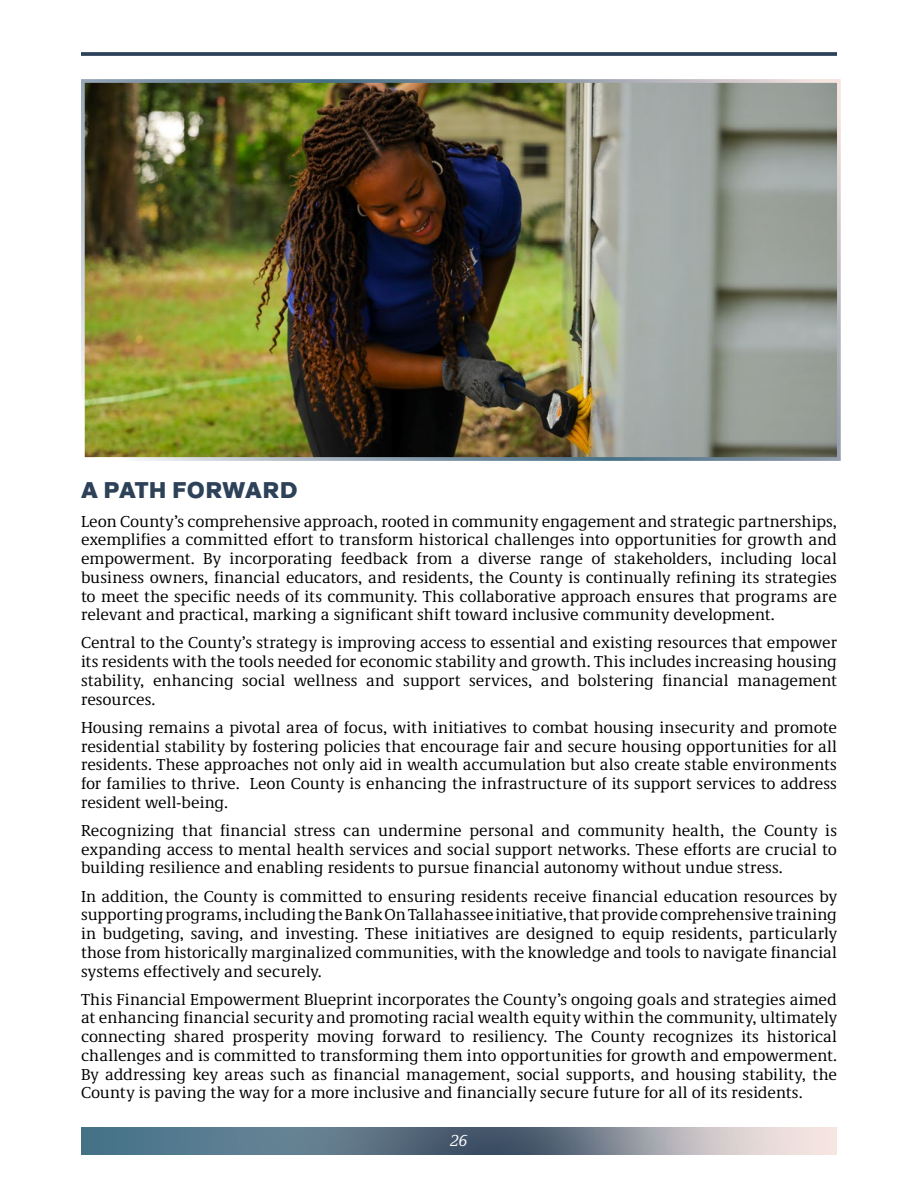
<style>
.page{position:relative;width:918px;height:1188px;background:#fff}
.page>*{position:absolute;margin:0;border:0;box-sizing:border-box;transform-origin:0 0}
.Heading_1{font:900 22.5px "Embarcadero MVB Pro";letter-spacing:.01em;color:#2d4259}
.Body_Text{font:16.5px/18.8px "Demos Next Pro";color:#000;text-align:justify}
.t1{font:italic 16.5px "Demos Next Pro";color:#fff}
</style>
<div class="page">
<img style="left:86px;top:84px;width:750px;height:372px">
<div style="left:81px;top:79px;width:760px;height:382px;border:4px solid #fff"></div>
<svg style="left:81px;top:52px;width:756px;height:4px;background:#394d63"></svg>
<img style="left:81px;top:1127px;width:756px;height:27px">
<p class="Heading_1" style="left:81px;top:474px;width:218px">A PATH FORWARD</p>
<p class="Body_Text" style="left:81px;top:511px;width:758px">Leon County’s comprehensive approach, rooted in community engagement and strategic partnerships, exemplifies a committed effort to transform historical challenges into opportunities for growth and empowerment. By incorporating feedback from a diverse range of stakeholders, including local business owners, financial educators, and residents, the County is continually refining its strategies to meet the specific needs of its community. This collaborative approach ensures that programs are relevant and practical, marking a significant shift toward inclusive community development.</p>
<p class="Body_Text" style="left:81px;top:633px;width:758px">Central to the County’s strategy is improving access to essential and existing resources that empower its residents with the tools needed for economic stability and growth. This includes increasing housing stability, enhancing social wellness and support services, and bolstering financial management resources.</p>
<p class="Body_Text" style="left:81px;top:717px;width:758px">Housing remains a pivotal area of focus, with initiatives to combat housing insecurity and promote residential stability by fostering policies that encourage fair and secure housing opportunities for all residents. These approaches not only aid in wealth accumulation but also create stable environments for families to thrive. Leon County is enhancing the infrastructure of its support services to address resident well-being.</p>
<p class="Body_Text" style="left:81px;top:820px;width:758px">Recognizing that financial stress can undermine personal and community health, the County is expanding access to mental health services and social support networks. These efforts are crucial to building resilience and enabling residents to pursue financial autonomy without undue stress.</p>
<p class="Body_Text" style="left:81px;top:886px;width:758px">In addition, the County is committed to ensuring residents receive financial education resources by supporting programs, including the Bank On Tallahassee initiative, that provide comprehensive training in budgeting, saving, and investing. These initiatives are designed to equip residents, particularly those from historically marginalized communities, with the knowledge and tools to navigate financial systems effectively and securely.</p>
<p class="Body_Text" style="left:81px;top:989px;width:758px">This Financial Empowerment Blueprint incorporates the County’s ongoing goals and strategies aimed at enhancing financial security and promoting racial wealth equity within the community, ultimately connecting shared prosperity moving forward to resiliency. The County recognizes its historical challenges and is committed to transforming them into opportunities for growth and empowerment.<br>By addressing key areas such as financial management, social supports, and housing stability, the County is paving the way for a more inclusive and financially secure future for all of its residents.</p>
<p class="t1" style="left:451px;top:1130px;width:18px">26</p>
</div>
